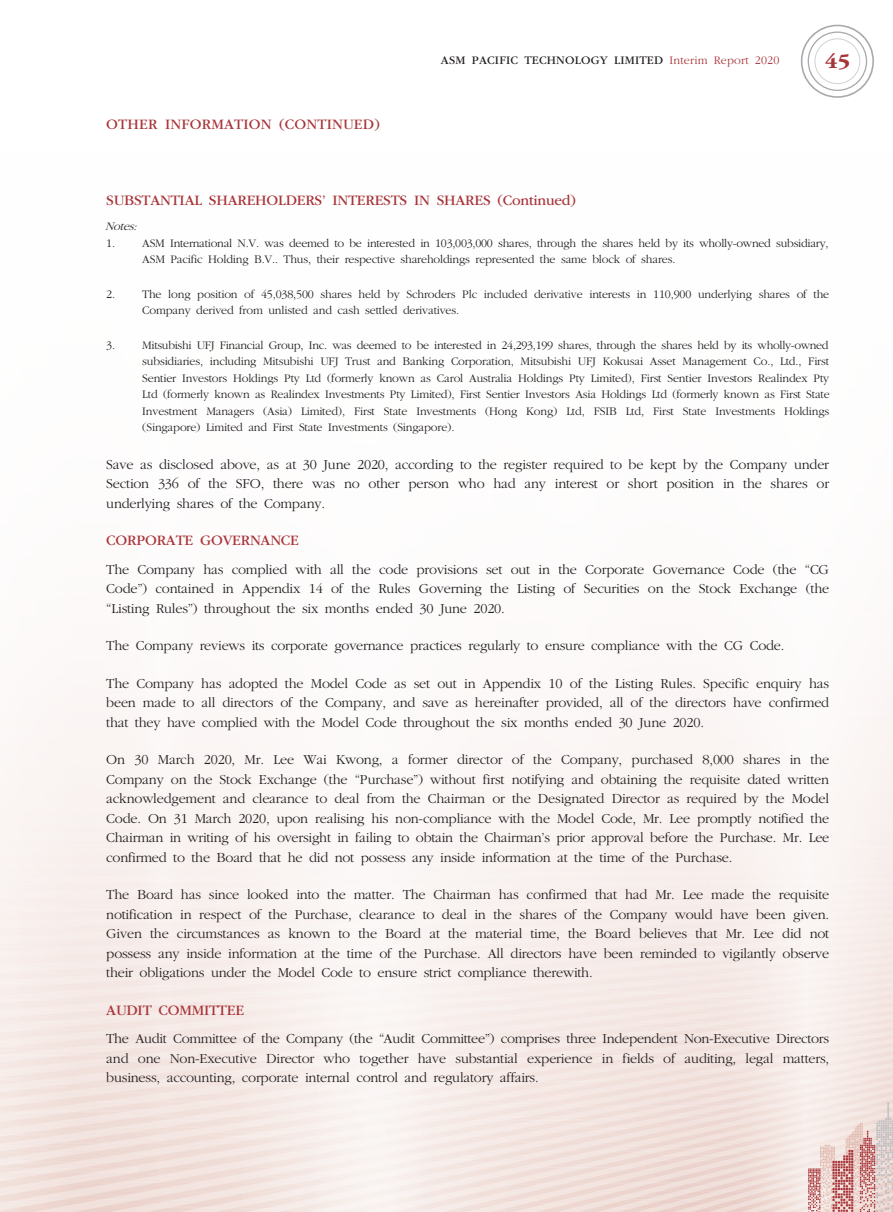
<style>
.page{position:relative;width:893px;height:1212px;background:#fff}
.page>*{position:absolute;margin:0;border:0;box-sizing:border-box;transform-origin:0 0}
.t1{font:700 21px "ITC Garamond Std";color:#a83439}
._03_H1{font:15px "ITC Garamond Std";letter-spacing:-.015em;color:#a83439}
._03_H1-2{font:15px "ITC Garamond Std";letter-spacing:.01em;color:#a83439}
._11_P0{font:300 14.25px/19.5px "ITC Garamond Std";letter-spacing:-.015em;color:#231f20;text-align:justify}
._21_IN0__Note{font:300 12px/16.5px "ITC Garamond Std";letter-spacing:-.015em;color:#231f20}
.t2{font:12px "ITC Garamond Std";letter-spacing:.015em;color:#231f20}
._25_P0__Note{font:italic 300 12px "ITC Garamond Std";color:#231f20}
.s1{font-weight:300;color:#a83439}
</style>
<div class="page">
<svg style="left:69px;top:686px;width:824px;height:22px"></svg>
<div style="left:48px;top:708px;width:845px;height:22px;background:#fbf7f6"></div>
<div style="left:24px;top:730px;width:869px;height:22px;background:#fbf7f5"></div>
<div style="left:4px;top:752px;width:889px;height:22px;background:#fbf6f4"></div>
<div style="left:0;top:774px;width:893px;height:22px;background:#faf5f3"></div>
<div style="left:0;top:796px;width:893px;height:88px;background:#f9f3f1"></div>
<div style="left:0;top:884px;width:893px;height:8px;background:#f8f1ef"></div>
<div style="left:0;top:892px;width:893px;height:8px;background:#f8f1ef"></div>
<div style="left:0;top:900px;width:893px;height:8px;background:#f8f1ee"></div>
<div style="left:0;top:908px;width:893px;height:8px;background:#f8f0ee"></div>
<div style="left:0;top:916px;width:893px;height:8px;background:#f8f0ee"></div>
<div style="left:0;top:924px;width:893px;height:8px;background:#f8f0ed"></div>
<div style="left:0;top:932px;width:893px;height:7px;background:#f8efed"></div>
<div style="left:0;top:939px;width:893px;height:8px;background:#f7efec"></div>
<div style="left:0;top:947px;width:893px;height:8px;background:#f7efec"></div>
<svg style="left:0;top:955px;width:893px;height:8px;fill:#f7eeeb"></svg>
<svg style="left:0;top:963px;width:893px;height:8px;fill:#f7eeeb"></svg>
<svg style="left:0;top:971px;width:893px;height:8px;fill:#f7edea"></svg>
<svg style="left:0;top:979px;width:893px;height:7px;fill:#f7edeb"></svg>
<svg style="left:0;top:986px;width:893px;height:8px;fill:#f6ede9"></svg>
<svg style="left:0;top:994px;width:893px;height:8px;fill:#f7edea"></svg>
<svg style="left:0;top:1002px;width:893px;height:8px;fill:#f6ece8"></svg>
<svg style="left:0;top:1010px;width:893px;height:8px;fill:#f6ebe8"></svg>
<svg style="left:0;top:1018px;width:893px;height:8px;fill:#f6ebe8"></svg>
<svg style="left:0;top:1026px;width:893px;height:8px;fill:#f6ebe7"></svg>
<svg style="left:0;top:1034px;width:893px;height:7px;fill:#f6eae7"></svg>
<svg style="left:0;top:1041px;width:893px;height:8px;background:#f5eae6"></svg>
<svg style="left:0;top:1049px;width:893px;height:8px;background:#f5eae6"></svg>
<svg style="left:0;top:1057px;width:893px;height:8px;background:#f4e9e5"></svg>
<svg style="left:0;top:1065px;width:893px;height:8px;background:#f4e9e5"></svg>
<svg style="left:0;top:1073px;width:893px;height:8px;background:#f4e8e4"></svg>
<svg style="left:0;top:1081px;width:893px;height:8px;background:#f4e8e4"></svg>
<svg style="left:0;top:1089px;width:893px;height:7px;background:#f4e7e3"></svg>
<svg style="left:0;top:1096px;width:893px;height:6px;background:#f4e7e3"></svg>
<svg style="left:0;top:1102px;width:893px;height:110px;background:#f1e1dc"></svg>
<svg style="left:801px;top:25px;width:73px;height:73px"></svg>
<p class="_03_H1-2" style="left:106px;top:116px;width:275px">OTHER INFORMATION (CONTINUED)</p>
<p class="t2" style="left:441px;top:54px;width:340px">ASM PACIFIC TECHNOLOGY LIMITED <span class="s1">Interim Report 2020</span></p>
<h1 class="t1" style="left:825px;top:49px;width:27px">45</h1>
<p class="_03_H1" style="left:106px;top:192px;width:471px">SUBSTANTIAL SHAREHOLDERS’ INTERESTS IN SHARES (Continued)</p>
<p class="_25_P0__Note" style="left:105px;top:220px;width:37px">Notes:</p>
<p class="_21_IN0__Note" style="left:142px;top:235px;width:688px;text-indent:-36px">1. ASM International N.V. was deemed to be interested in 103,003,000 shares, through the shares held by its wholly-owned subsidiary,<br>ASM Pacific Holding B.V.. Thus, their respective shareholdings represented the same block of shares.</p>
<p class="_21_IN0__Note" style="left:142px;top:286px;width:688px;text-indent:-36px">2. The long position of 45,038,500 shares held by Schroders Plc included derivative interests in 110,900 underlying shares of the<br>Company derived from unlisted and cash settled derivatives.</p>
<p class="_21_IN0__Note" style="left:142px;top:337px;width:689px;text-align:justify;text-indent:-36px">3. Mitsubishi UFJ Financial Group, Inc. was deemed to be interested in 24,293,199 shares, through the shares held by its wholly-owned subsidiaries, including Mitsubishi UFJ Trust and Banking Corporation, Mitsubishi UFJ Kokusai Asset Management Co., Ltd., First Sentier Investors Holdings Pty Ltd (formerly known as Carol Australia Holdings Pty Limited), First Sentier Investors Realindex Pty Ltd (formerly known as Realindex Investments Pty Limited), First Sentier Investors Asia Holdings Ltd (formerly known as First State Investment Managers (Asia) Limited), First State Investments (Hong Kong) Ltd, FSIB Ltd, First State Investments Holdings (Singapore) Limited and First State Investments (Singapore).</p>
<p class="_11_P0" style="left:106px;top:455px;width:724px">Save as disclosed above, as at 30 June 2020, according to the register required to be kept by the Company under Section 336 of the SFO, there was no other person who had any interest or short position in the shares or underlying shares of the Company.</p>
<p class="_03_H1" style="left:106px;top:532px;width:194px">CORPORATE GOVERNANCE</p>
<p class="_11_P0" style="left:106px;top:560px;width:724px">The Company has complied with all the code provisions set out in the Corporate Governance Code (the “CG Code”) contained in Appendix 14 of the Rules Governing the Listing of Securities on the Stock Exchange (the “Listing Rules”) throughout the six months ended 30 June 2020.</p>
<p class="_11_P0" style="left:106px;top:636px;width:680px">The Company reviews its corporate governance practices regularly to ensure compliance with the CG Code.</p>
<p class="_11_P0" style="left:106px;top:674px;width:724px">The Company has adopted the Model Code as set out in Appendix 10 of the Listing Rules. Specific enquiry has been made to all directors of the Company, and save as hereinafter provided, all of the directors have confirmed that they have complied with the Model Code throughout the six months ended 30 June 2020.</p>
<p class="_11_P0" style="left:106px;top:750px;width:725px">On 30 March 2020, Mr. Lee Wai Kwong, a former director of the Company, purchased 8,000 shares in the Company on the Stock Exchange (the “Purchase”) without first notifying and obtaining the requisite dated written acknowledgement and clearance to deal from the Chairman or the Designated Director as required by the Model Code. On 31 March 2020, upon realising his non-compliance with the Model Code, Mr. Lee promptly notified the Chairman in writing of his oversight in failing to obtain the Chairman’s prior approval before the Purchase. Mr. Lee confirmed to the Board that he did not possess any inside information at the time of the Purchase.</p>
<p class="_11_P0" style="left:106px;top:885px;width:724px">The Board has since looked into the matter. The Chairman has confirmed that had Mr. Lee made the requisite notification in respect of the Purchase, clearance to deal in the shares of the Company would have been given.<br>Given the circumstances as known to the Board at the material time, the Board believes that Mr. Lee did not possess any inside information at the time of the Purchase. All directors have been reminded to vigilantly observe their obligations under the Model Code to ensure strict compliance therewith.</p>
<p class="_03_H1" style="left:106px;top:1002px;width:139px">AUDIT COMMITTEE</p>
<p class="_11_P0" style="left:106px;top:1029px;width:724px">The Audit Committee of the Company (the “Audit Committee”) comprises three Independent Non-Executive Directors and one Non-Executive Director who together have substantial experience in fields of auditing, legal matters, business, accounting, corporate internal control and regulatory affairs.</p>
</div>
